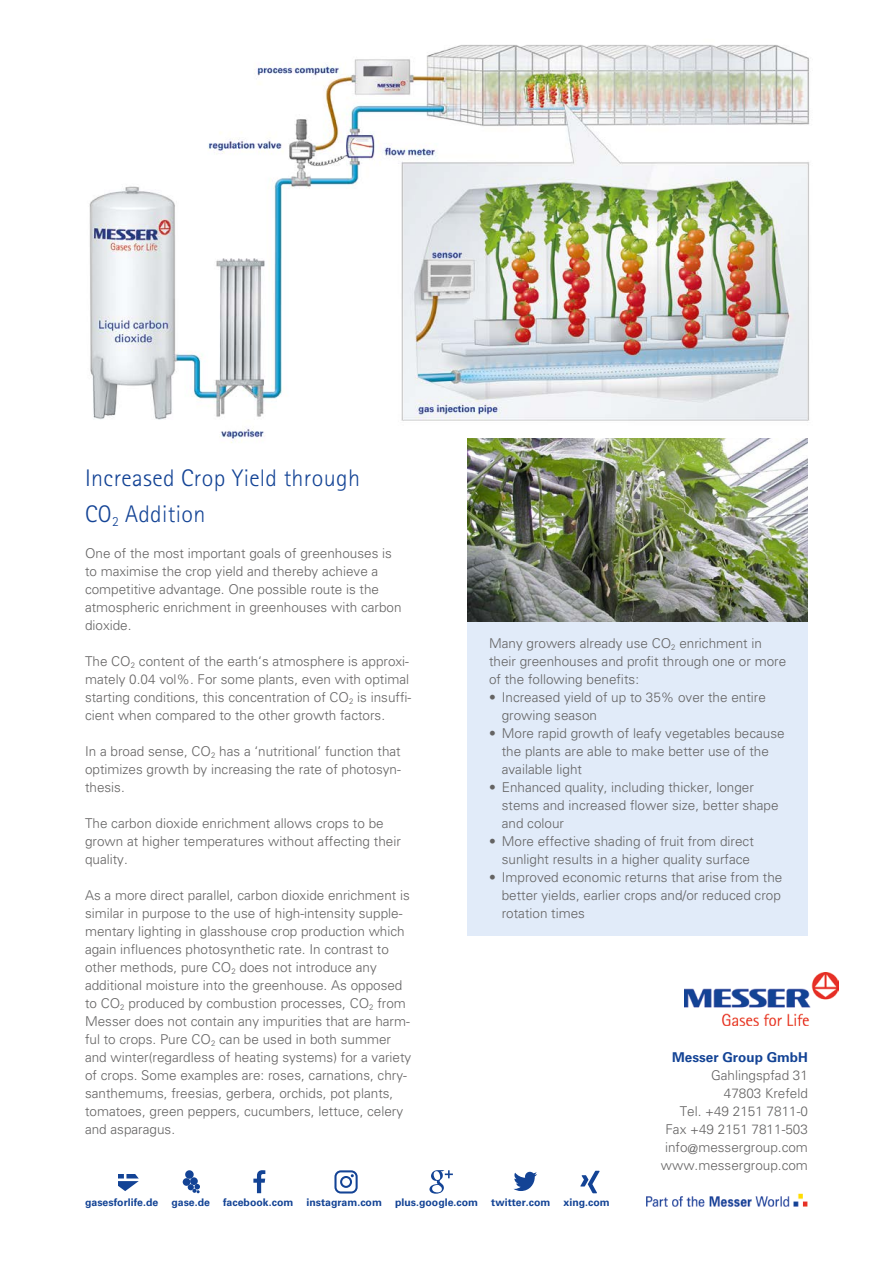
<style>
.page{position:relative;width:893px;height:1263px;background:#fff}
.page>*{position:absolute;margin:0;border:0;box-sizing:border-box;transform-origin:0 0}
.t1{font:300 24px/36px "AT Rotis Sans Serif";letter-spacing:.015em;color:#134395}
.t2{font:300 13.5px/18px "Univers CE";color:#646363}
.t3{font:700 13.5px "Univers CE";color:#134395}
.t4{font:700 10.5px "Univers CE";color:#134395}
</style>
<div class="page">
<div style="left:468px;top:622px;width:340px;height:314px;background:#e1ebf9"></div>
<img style="left:89px;top:45px;width:721px;height:404px">
<svg style="left:334px;top:1170px;width:24px;height:23px"></svg>
<img style="left:468px;top:439px;width:340px;height:183px">
<svg style="left:580px;top:1171px;width:20px;height:22px"></svg>
<svg style="left:513px;top:1172px;width:24px;height:19px"></svg>
<svg style="left:253px;top:1170px;width:12px;height:23px"></svg>
<div style="left:185px;top:1170px;width:9px;height:9px;background:#134395;border-radius:50%"></div>
<div style="left:190px;top:1177px;width:8px;height:8px;background:#134395;border-radius:50%"></div>
<div style="left:183px;top:1178px;width:7px;height:8px;background:#134395;border-radius:50%"></div>
<svg style="left:188px;top:1184px;width:12px;height:9px"></svg>
<svg style="left:118px;top:1174px;width:21px;height:17px"></svg>
<img style="left:647px;top:1193px;width:161px;height:13px">
<img style="left:685px;top:972px;width:154px;height:53px">
<svg style="left:429px;top:1170px;width:24px;height:24px"></svg>
<h1 class="t1" style="left:85px;top:460px;width:276px">Increased Crop Yield through<br>CO<sub>2</sub> Addition</h1>
<p class="t2" style="left:85px;top:544px;width:318px">One of the most important goals of greenhouses is to maximise the crop yield and thereby achieve a competitive advantage. One possible route is the atmospheric enrichment in greenhouses with carbon dioxide.</p>
<p class="t2" style="left:85px;top:652px;width:328px">The CO<sub>2</sub> content of the earth‘s atmosphere is approxi&shy;mately 0.04 vol%. For some plants, even with optimal starting conditions, this concentration of CO<sub>2</sub> is insuffi&shy;cient when compared to the other growth factors.</p>
<p class="t2" style="left:85px;top:742px;width:317px;text-align:justify">In a broad sense, CO<sub>2</sub> has a ‘nutritional’ function that optimizes growth by increasing the rate of photosyn&shy;thesis.</p>
<p class="t2" style="left:85px;top:814px;width:317px">The carbon dioxide enrichment allows crops to be grown at higher temperatures without affecting their quality.</p>
<p class="t2" style="left:85px;top:886px;width:328px">As a more direct parallel, carbon dioxide enrichment is similar in purpose to the use of high-intensity supple&shy;mentary lighting in glasshouse crop production which again influences photosynthetic rate. In contrast to other methods, pure CO<sub>2</sub> does not introduce any additional moisture into the greenhouse. As opposed to CO<sub>2</sub> produced by combustion processes, CO<sub>2</sub> from Messer does not contain any impurities that are harm&shy;ful to crops. Pure CO<sub>2</sub> can be used in both summer and winter(regardless of heating systems) for a variety of crops. Some examples are: roses, carnations, chry&shy;santhemums, freesias, gerbera, orchids, pot plants, tomatoes, green peppers, cucumbers, lettuce, celery and asparagus.</p>
<p class="t2" style="left:489px;top:634px;width:299px">Many growers already use CO<sub>2</sub> enrichment in their greenhouses and profit through one or more of the following benefits:</p>
<p class="t2" style="left:502px;top:688px;width:266px;text-indent:-13px">• Increased yield of up to 35% over the entire growing season</p>
<p class="t2" style="left:502px;top:724px;width:284px;text-indent:-13px">• More rapid growth of leafy vegetables because the plants are able to make better use of the available light</p>
<p class="t2" style="left:502px;top:778px;width:278px;text-indent:-13px">• Enhanced quality, including thicker, longer stems and increased flower size, better shape and colour</p>
<p class="t2" style="left:489px;top:832px;width:266px;text-align:right">• More effective shading of fruit from direct sunlight results in a higher quality surface</p>
<p class="t2" style="left:502px;top:868px;width:282px;text-align:justify;text-indent:-13px">• Improved economic returns that arise from the better yields, earlier crops and/or reduced crop rotation times</p>
<p class="t3" style="left:672px;top:1049px;width:137px">Messer Group GmbH</p>
<p class="t2" style="left:661px;top:1066px;width:149px;text-align:right">Gahlingspfad 31<br>47803 Krefeld<br>Tel. +49 2151 7811-0<br>Fax +49 2151 7811-503 info@messergroup.com www.messergroup.com</p>
<p class="t4" style="left:85px;top:1196px;width:526px">gasesforlife.de gase.de facebook.com instagram.com plus.google.com twitter.com xing.com</p>
</div>
